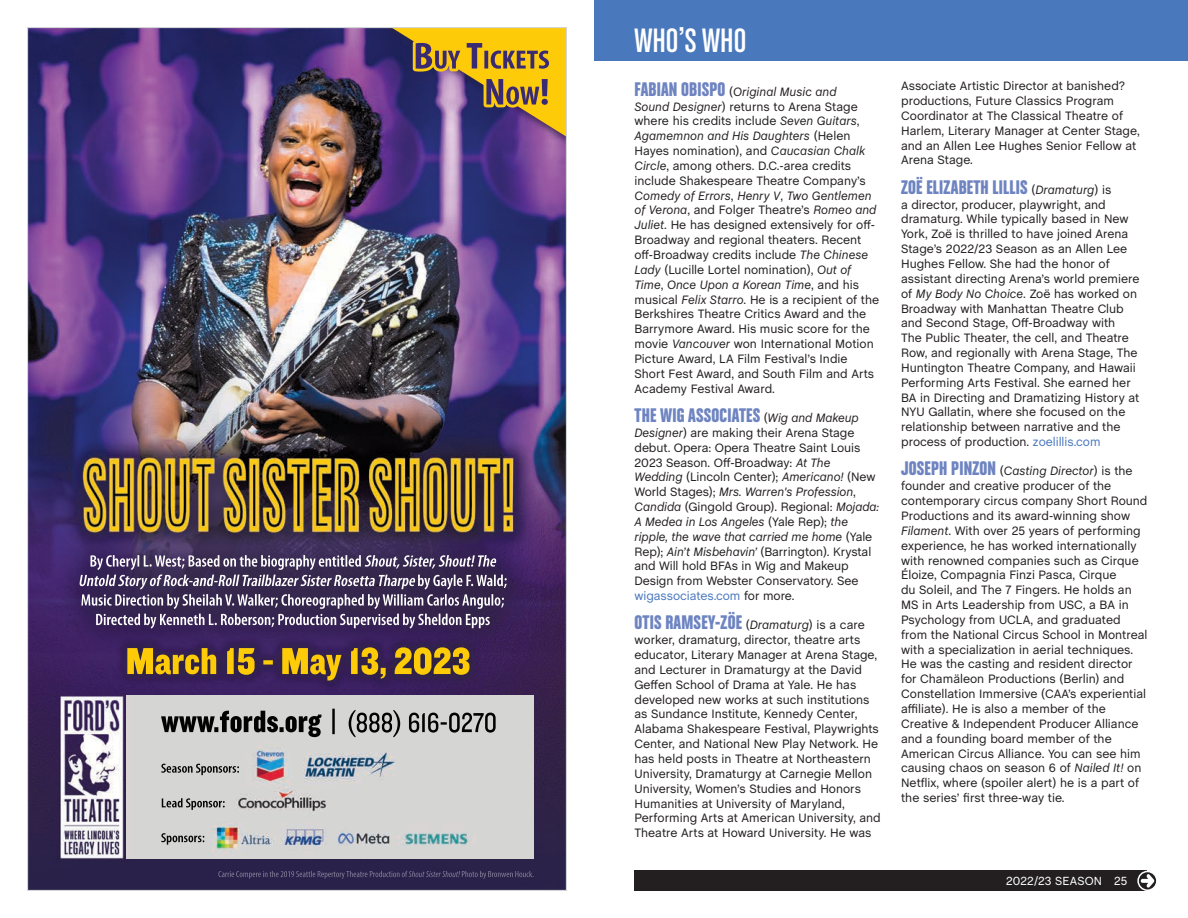
<style>
.page{position:relative;width:1188px;height:918px;background:#fff}
.page>*{position:absolute;margin:0;border:0;box-sizing:border-box;transform-origin:0 0}
.Page_Header{font:36px "Chalet Comprime Cologne Sixty";color:#fff}
.Bio_Body_w_o_Headsho{font:21px "Chalet Comprime Hong Kong Sixty";letter-spacing:.01em;color:#6e84c1}
.Bio_Body_w_o_Headsho-2{font:12.3px/14.9px "Chalet";color:#231f20}
.t1{font:12px "Chalet";letter-spacing:.01em;color:#fff}
.s1{font-family:"Chalet Comprime Hong Kong Sixty";font-size:21px;color:#6e84c1}
.s2{font-style:italic}
.s3{font-family:"Chalet";font-size:12.3px;color:#231f20}
.s4{font-family:"Chalet";font-style:italic;font-size:12.3px;color:#231f20}
.s5{color:#4a78bd}
</style>
<div class="page">
<div style="left:594px;top:0;width:594px;height:61px;background:#4a78bd"></div>
<div style="left:634px;top:871px;width:514px;height:20px;background:#231f20"></div>
<svg style="left:1138px;top:872px;width:19px;height:18px"></svg>
<div style="left:1137px;top:871px;width:21px;height:20px;border:2px solid #fff;border-radius:50%"></div>
<svg style="left:1141px;top:874px;width:13px;height:14px"></svg>
<img style="left:29px;top:29px;width:536px;height:860px">
<img style="left:91px;top:555px;width:179px;height:12px">
<img style="left:303px;top:555px;width:193px;height:12px">
<img style="left:79px;top:574px;width:361px;height:12px">
<img style="left:447px;top:575px;width:60px;height:15px">
<img style="left:81px;top:594px;width:183px;height:12px">
<svg style="left:271px;top:597px;width:7px;height:11px"></svg>
<img style="left:281px;top:594px;width:195px;height:12px">
<img style="left:477px;top:594px;width:27px;height:15px">
<img style="left:96px;top:614px;width:188px;height:11px">
<img style="left:296px;top:614px;width:175px;height:11px">
<svg style="left:485px;top:617px;width:5px;height:8px"></svg>
<img style="left:126px;top:696px;width:408px;height:162px">
<img style="left:391px;top:29px;width:174px;height:108px">
<img style="left:413px;top:40px;width:139px;height:39px">
<p class="Page_Header" style="left:634px;top:20px;width:113px">WHO’S WHO</p>
<p class="Bio_Body_w_o_Headsho-2" style="left:634px;top:84px;width:246px"><span class="s1">FABIAN OBISPO</span> (<span class="s2">Original Music and<br>Sound Designer</span>) returns to Arena Stage where his credits include <span class="s2">Seven Guitars</span>, <span class="s2">Agamemnon and His Daughters</span> (Helen Hayes nomination), and <span class="s2">Caucasian Chalk Circle</span>, among others. D.C.-area credits include Shakespeare Theatre Company’s <span class="s2">Comedy of Errors</span>, <span class="s2">Henry V</span>, <span class="s2">Two Gentlemen of Verona</span>, and Folger Theatre’s <span class="s2">Romeo and Juliet</span>. He has designed extensively for off-Broadway and regional theaters. Recent off-Broadway credits include <span class="s2">The Chinese Lady</span> (Lucille Lortel nomination), <span class="s2">Out of Time</span>, <span class="s2">Once Upon a Korean Time</span>, and his musical <span class="s2">Felix Starro</span>. He is a recipient of the Berkshires Theatre Critics Award and the Barrymore Award. His music score for the movie <span class="s2">Vancouver</span> won International Motion Picture Award, LA Film Festival’s Indie Short Fest Award, and South Film and Arts Academy Festival Award.</p>
<p class="Bio_Body_w_o_Headsho" style="left:634px;top:403px;width:226px">THE WIG ASSOCIATES <span class="s3">(</span><span class="s4">Wig and Makeup</span></p>
<p class="Bio_Body_w_o_Headsho-2" style="left:635px;top:425px;width:246px"><span class="s2">Designer</span>) are making their Arena Stage debut. Opera: Opera Theatre Saint Louis 2023 Season. Off-Broadway: <span class="s2">At The Wedding</span> (Lincoln Center); <span class="s2">Americano!</span> (New World Stages); <span class="s2">Mrs. Warren's Profession</span>, <span class="s2">Candida</span> (Gingold Group). Regional: <span class="s2">Mojada:<br>A Medea in Los Angeles</span> (Yale Rep); <span class="s2">the ripple, the wave that carried me home</span> (Yale Rep); <span class="s2">Ain’t Misbehavin’</span> (Barrington). Krystal and Will hold BFAs in Wig and Makeup Design from Webster Conservatory. See <span class="s5">wigassociates.com</span> for more.</p>
<p class="Bio_Body_w_o_Headsho" style="left:634px;top:610px;width:232px">OTIS RAMSEY-ZÖE <span class="s3">(</span><span class="s4">Dramaturg</span><span class="s3">) is a care</span></p>
<p class="Bio_Body_w_o_Headsho-2" style="left:634px;top:633px;width:248px">worker, dramaturg, director, theatre arts educator, Literary Manager at Arena Stage, and Lecturer in Dramaturgy at the David Geffen School of Drama at Yale. He has developed new works at such institutions as Sundance Institute, Kennedy Center, Alabama Shakespeare Festival, Playwrights Center, and National New Play Network. He has held posts in Theatre at Northeastern University, Dramaturgy at Carnegie Mellon University, Women’s Studies and Honors Humanities at University of Maryland, Performing Arts at American University, and Theatre Arts at Howard University. He was</p>
<p class="Bio_Body_w_o_Headsho-2" style="left:901px;top:79px;width:240px">Associate Artistic Director at banished? productions, Future Classics Program Coordinator at The Classical Theatre of Harlem, Literary Manager at Center Stage, and an Allen Lee Hughes Senior Fellow at Arena Stage.</p>
<p class="Bio_Body_w_o_Headsho" style="left:901px;top:175px;width:212px">ZOË ELIZABETH LILLIS <span class="s3">(</span><span class="s4">Dramaturg</span><span class="s3">) is</span></p>
<p class="Bio_Body_w_o_Headsho-2" style="left:901px;top:197px;width:240px">a director, producer, playwright, and dramaturg. While typically based in New York, Zoë is thrilled to have joined Arena Stage’s 2022/23 Season as an Allen Lee Hughes Fellow. She had the honor of assistant directing Arena’s world premiere of <span class="s2">My Body No Choice</span>. Zoë has worked on Broadway with Manhattan Theatre Club and Second Stage, Off-Broadway with<br>The Public Theater, the cell, and Theatre Row, and regionally with Arena Stage, The Huntington Theatre Company, and Hawaii Performing Arts Festival. She earned her BA in Directing and Dramatizing History at NYU Gallatin, where she focused on the relationship between narrative and the process of production. <span class="s5">zoelillis.com</span></p>
<p class="Bio_Body_w_o_Headsho-2" style="left:901px;top:464px;width:248px"><span class="s1">JOSEPH PINZON</span> (<span class="s2">Casting Director</span>) is the founder and creative producer of the contemporary circus company Short Round Productions and its award-winning show <span class="s2">Filament</span>. With over 25 years of performing experience, he has worked internationally with renowned companies such as Cirque Éloize, Compagnia Finzi Pasca, Cirque<br>du Soleil, and The 7 Fingers. He holds an MS in Arts Leadership from USC, a BA in Psychology from UCLA, and graduated from the National Circus School in Montreal with a specialization in aerial techniques.<br>He was the casting and resident director for Chamäleon Productions (Berlin) and Constellation Immersive (CAA’s experiential affiliate). He is also a member of the Creative &amp; Independent Producer Alliance and a founding board member of the American Circus Alliance. You can see him causing chaos on season 6 of <span class="s2">Nailed It!</span> on Netflix, where (spoiler alert) he is a part of the series’ first three-way tie.</p>
<p class="t1" style="left:1006px;top:874px;width:123px">2022/23 SEASON 25</p>
</div>
